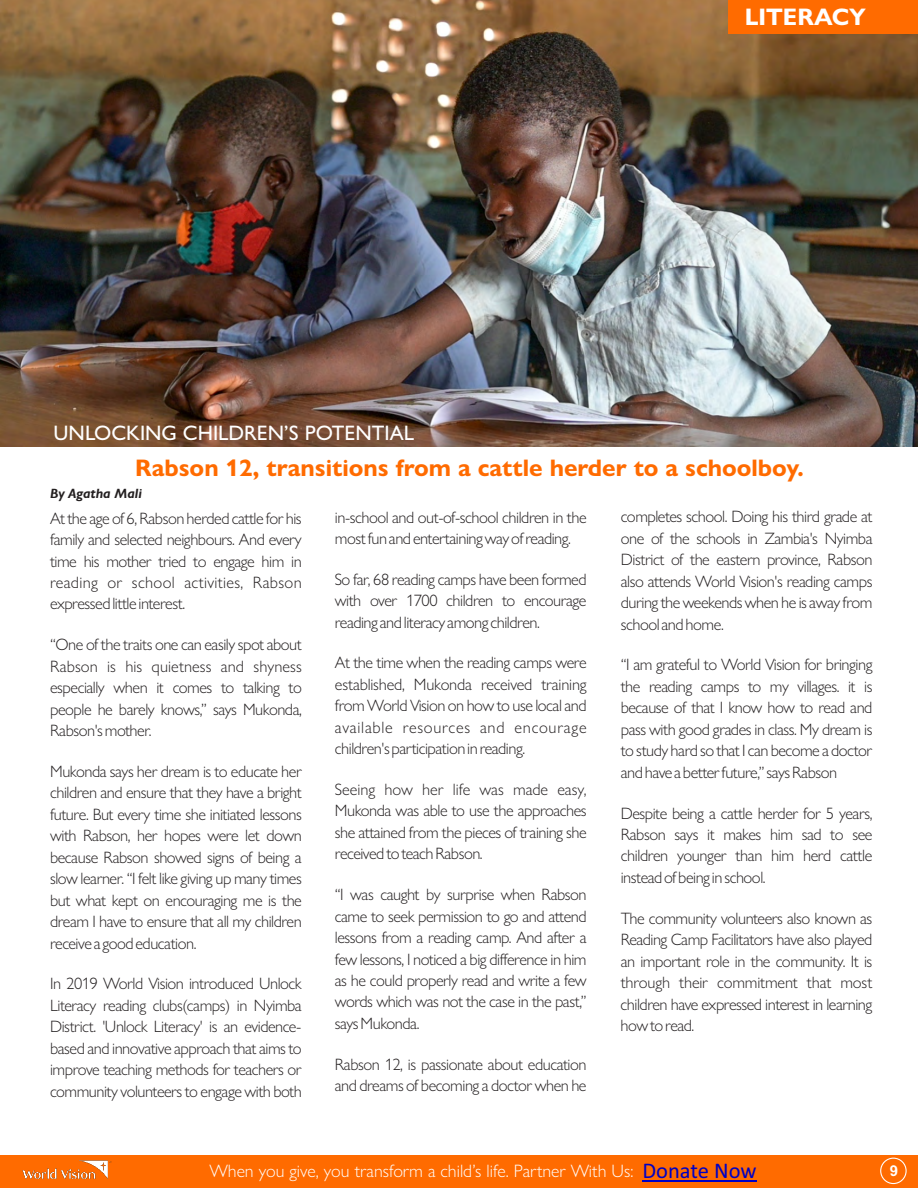
<style>
.page{position:relative;width:918px;height:1188px;background:#fff}
.page>*{position:absolute;margin:0;border:0;box-sizing:border-box;transform-origin:0 0}
.t1{font:700 24px "Gill Sans Nova";color:#ff6b00}
.t2{font:700 24px "Gill Sans Nova";color:#fff}
.t3{font:21px "Gill Sans Nova";color:#fff}
.t4{font:300 18px "Gill Sans Nova";color:#fff}
.t5{font:300 16.5px/21.5px "Gill Sans Nova";letter-spacing:-.03em;color:#231f20;text-align:justify}
.t6{font:700 15px "Arial";color:#fff}
.t7{font:italic 700 13.5px "Gill Sans Nova";color:#231f20}
.s1{font-family:"Calibri";font-weight:400;font-size:22.5px;color:#0000c4}
</style>
<div class="page">
<img style="left:0;top:0;width:918px;height:447px">
<div style="left:728px;top:0;width:190px;height:34px;background:#ff6b00"></div>
<div style="left:0;top:1155px;width:918px;height:33px;background:#ff6b00"></div>
<img style="left:22px;top:1160px;width:90px;height:19px">
<svg style="left:880px;top:1158px;width:27px;height:26px"></svg>
<hr style="left:642px;top:1180px;width:115px;height:1px;background:#0000c4">
<p class="t3" style="left:54px;top:426px;width:362px">UNLOCKING CHILDREN’S POTENTIAL</p>
<h1 class="t2" style="left:745px;top:8px;width:123px">LITERACY</h1>
<h1 class="t1" style="left:135px;top:459px;width:670px">Rabson 12, transitions from a cattle herder to a schoolboy.</h1>
<p class="t7" style="left:50px;top:489px;width:93px">By Agatha Mali</p>
<p class="t5" style="left:50px;top:509px;width:253px">At the age of 6, Rabson herded cattle for his family and selected neighbours. And every time his mother tried to engage him in reading or school activities, Rabson expressed little interest.</p>
<p class="t5" style="left:50px;top:636px;width:253px">“One of the traits one can easily spot about Rabson is his quietness and shyness especially when it comes to talking to people he barely knows,” says Mukonda, Rabson's mother.</p>
<p class="t5" style="left:50px;top:762px;width:253px">Mukonda says her dream is to educate her children and ensure that they have a bright future. But every time she initiated lessons with Rabson, her hopes were let down because Rabson showed signs of being a slow learner. “I felt like giving up many times but what kept on encouraging me is the dream I have to ensure that all my children receive a good education.</p>
<p class="t5" style="left:50px;top:975px;width:253px">In 2019 World Vision introduced Unlock Literacy reading clubs(camps) in Nyimba District. 'Unlock Literacy' is an evidence&shy;based and innovative approach that aims to improve teaching methods for teachers or community volunteers to engage with both</p>
<p class="t5" style="left:335px;top:508px;width:253px">in-school and out-of-school children in the most fun and entertaining way of reading.</p>
<p class="t5" style="left:335px;top:570px;width:253px">So far, 68 reading camps have been formed with over 1700 children to encourage reading and literacy among children.</p>
<p class="t5" style="left:335px;top:654px;width:253px">At the time when the reading camps were established, Mukonda received training from World Vision on how to use local and available resources and encourage children's participation in reading.</p>
<p class="t5" style="left:335px;top:781px;width:253px">Seeing how her life was made easy, Mukonda was able to use the approaches she attained from the pieces of training she received to teach Rabson.</p>
<p class="t5" style="left:335px;top:886px;width:253px">“I was caught by surprise when Rabson came to seek permission to go and attend lessons from a reading camp. And after a few lessons, I noticed a big difference in him as he could properly read and write a few words which was not the case in the past,” says Mukonda.</p>
<p class="t5" style="left:335px;top:1055px;width:253px">Rabson 12, is passionate about education and dreams of becoming a doctor when he</p>
<p class="t5" style="left:621px;top:508px;width:253px">completes school. Doing his third grade at one of the schools in Zambia's Nyimba District of the eastern province, Rabson also attends World Vision's reading camps during the weekends when he is away from school and home.</p>
<p class="t5" style="left:621px;top:656px;width:253px">“I am grateful to World Vision for bringing the reading camps to my villages. it is because of that I know how to read and pass with good grades in class. My dream is to study hard so that I can become a doctor and have a better future,” says Rabson</p>
<p class="t5" style="left:621px;top:804px;width:253px">Despite being a cattle herder for 5 years, Rabson says it makes him sad to see children younger than him herd cattle instead of being in school.</p>
<p class="t5" style="left:621px;top:909px;width:253px">The community volunteers also known as Reading Camp Facilitators have also played an important role in the community. It is through their commitment that most children have expressed interest in learning how to read.</p>
<p class="t4" style="left:209px;top:1165px;width:549px">When you give, you transform a child’s life. Partner With Us: <span class="s1">Donate Now</span></p>
<p class="t6" style="left:890px;top:1165px;width:10px">9</p>
</div>
